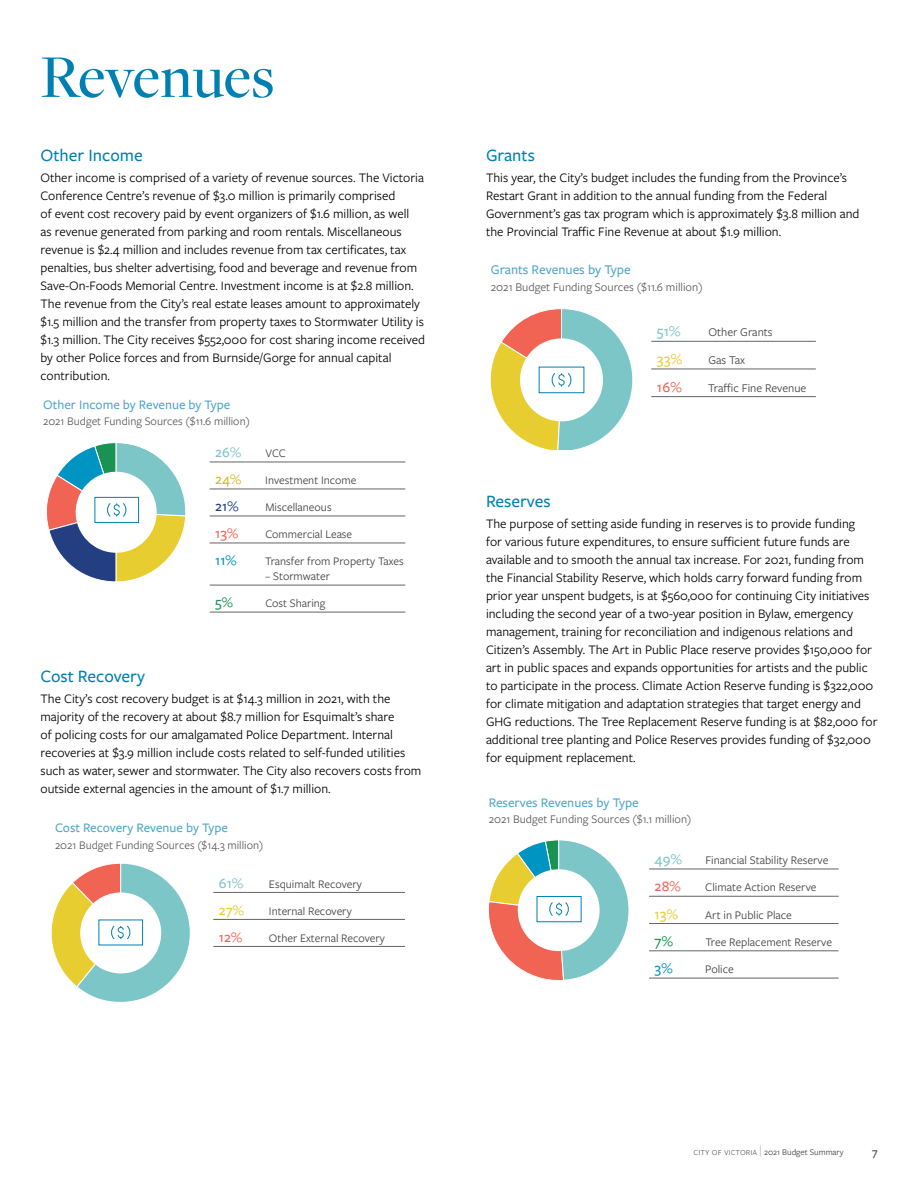
<style>
.page{position:relative;width:918px;height:1188px;background:#fff}
.page>*{position:absolute;margin:0;border:0;box-sizing:border-box;transform-origin:0 0}
.t1{font:500 63px "Freight Disp Pro";color:#007fb3}
.t2{font:500 18px "Freight Sans Pro";color:#007fb3}
.t3{font:500 15.3px "Freight Sans Pro";color:#7cc6c8}
.t4{font:500 15.3px "Freight Sans Pro";color:#e8cd31}
.t5{font:500 15.3px "Freight Sans Pro";color:#f16454}
.t6{font:500 15.15px "Freight Sans Pro";color:#7cc6c8}
.t7{font:500 15.15px "Freight Sans Pro";color:#f16454}
.t8{font:500 15.15px "Freight Sans Pro";color:#e8cd31}
.t9{font:500 15.15px "Freight Sans Pro";color:#1a9352}
.t10{font:500 15.15px "Freight Sans Pro";color:#0094c2}
.t11{font:500 15px "Freight Sans Pro";color:#7cc6c8}
.t12{font:500 15px "Freight Sans Pro";color:#f16454}
.t13{font:500 15px "Freight Sans Pro";color:#d2bb2d}
.t14{font:500 15px "Freight Sans Pro";color:#233e81}
.t15{font:500 15px "Freight Sans Pro";color:#0094c2}
.t16{font:500 15px "Freight Sans Pro";color:#e8cd31}
.t17{font:500 15px "Freight Sans Pro";color:#1a9352}
.t18{font:500 13.8px "Freight Sans Pro";color:rgb(0 127 179/.7)}
.t19{font:500 13.65px "Freight Sans Pro";color:rgb(0 127 179/.7)}
.t20{font:13.5px/18px "Freight Sans Pro";color:#000}
.t21{font:500 13.5px "Freight Sans Pro";color:rgb(0 127 179/.7)}
.t22{font:12.3px "Freight Sans Pro";color:#58595b}
.t23{font:12.3px "Freight Sans Pro";color:#414042}
.t24{font:12.15px "Freight Sans Pro";color:#414042}
.t25{font:12.15px "Freight Sans Pro";color:#58595b}
.t26{font:12px "Freight Sans Pro";color:#414042}
.t27{font:12px "Freight Sans Pro";color:#58595b}
.t28{font:500 12px "Freight Sans Pro";color:#414042}
.t29{font:9px "Freight Sans Pro";color:#414042}
.s1{font-weight:300;font-size:10.5px}
.s2{font-weight:300;font-size:12.15px;color:#939598}
</style>
<div class="page">
<hr style="left:210px;top:462px;width:195px;height:1px;background:#636466">
<hr style="left:210px;top:489px;width:195px;height:1px;background:#636466">
<hr style="left:210px;top:516px;width:195px;height:1px;background:#636466">
<hr style="left:210px;top:543px;width:195px;height:1px;background:#636466">
<hr style="left:210px;top:585px;width:195px;height:1px;background:#636466">
<hr style="left:210px;top:612px;width:195px;height:1px;background:#636466">
<svg style="left:46px;top:442px;width:140px;height:140px"></svg>
<hr style="left:213px;top:892px;width:192px;height:1px;background:#636466">
<hr style="left:213px;top:919px;width:192px;height:1px;background:#636466">
<hr style="left:213px;top:946px;width:192px;height:1px;background:#636466">
<svg style="left:51px;top:863px;width:139px;height:139px"></svg>
<hr style="left:651px;top:341px;width:165px;height:1px;background:#636466">
<hr style="left:651px;top:369px;width:165px;height:1px;background:#636466">
<hr style="left:651px;top:396px;width:165px;height:1px;background:#636466">
<svg style="left:490px;top:308px;width:143px;height:141px"></svg>
<hr style="left:649px;top:869px;width:190px;height:1px;background:#636466">
<hr style="left:649px;top:896px;width:190px;height:1px;background:#636466">
<hr style="left:649px;top:923px;width:190px;height:1px;background:#636466">
<hr style="left:649px;top:951px;width:190px;height:1px;background:#636466">
<hr style="left:649px;top:978px;width:190px;height:1px;background:#636466">
<svg style="left:488px;top:840px;width:141px;height:141px"></svg>
<h1 class="t1" style="left:40px;top:35px;width:236px">Revenues</h1>
<h2 class="t2" style="left:40px;top:143px;width:104px">Other Income</h2>
<p class="t20" style="left:40px;top:168px;width:386px">Other income is comprised of a variety of revenue sources. The Victoria Conference Centre’s revenue of $3.0 million is primarily comprised<br>of event cost recovery paid by event organizers of $1.6 million, as well<br>as revenue generated from parking and room rentals. Miscellaneous revenue is $2.4 million and includes revenue from tax certificates, tax penalties, bus shelter advertising, food and beverage and revenue from Save-On-Foods Memorial Centre. Investment income is at $2.8 million.<br>The revenue from the City’s real estate leases amount to approximately $1.5 million and the transfer from property taxes to Stormwater Utility is $1.3 million. The City receives $552,000 for cost sharing income received by other Police forces and from Burnside/Gorge for annual capital contribution.</p>
<p class="t21" style="left:43px;top:395px;width:189px">Other Income by Revenue by Type</p>
<p class="t27" style="left:43px;top:413px;width:208px">2021 Budget Funding Sources ($11.6 million)</p>
<p class="t11" style="left:215px;top:442px;width:28px">26%</p>
<p class="t26" style="left:265px;top:445px;width:22px">VCC</p>
<p class="t13" style="left:215px;top:469px;width:28px">24%</p>
<p class="t26" style="left:265px;top:472px;width:93px">Investment Income</p>
<p class="t14" style="left:215px;top:496px;width:25px">21%</p>
<p class="t26" style="left:265px;top:499px;width:68px">Miscellaneous</p>
<p class="t12" style="left:215px;top:523px;width:25px">13%</p>
<p class="t26" style="left:265px;top:526px;width:88px">Commercial Lease</p>
<p class="t15" style="left:215px;top:550px;width:23px">11%</p>
<p class="t26" style="left:265px;top:553px;width:140px">Transfer from Property Taxes</p>
<p class="t26" style="left:265px;top:568px;width:66px">– Stormwater</p>
<p class="t17" style="left:215px;top:592px;width:19px">5%</p>
<p class="t26" style="left:265px;top:595px;width:62px">Cost Sharing</p>
<h2 class="t2" style="left:40px;top:664px;width:106px">Cost Recovery</h2>
<p class="t20" style="left:40px;top:689px;width:382px">The City’s cost recovery budget is at $14.3 million in 2021, with the majority of the recovery at about $8.7 million for Esquimalt’s share<br>of policing costs for our amalgamated Police Department. Internal recoveries at $3.9 million include costs related to self-funded utilities such as water, sewer and stormwater. The City also recovers costs from outside external agencies in the amount of $1.7 million.</p>
<p class="t21" style="left:55px;top:819px;width:174px">Cost Recovery Revenue by Type</p>
<p class="t27" style="left:55px;top:837px;width:210px">2021 Budget Funding Sources ($14.3 million)</p>
<p class="t11" style="left:219px;top:873px;width:26px">61%</p>
<p class="t26" style="left:269px;top:876px;width:94px">Esquimalt Recovery</p>
<p class="t16" style="left:219px;top:900px;width:27px">27%</p>
<p class="t26" style="left:269px;top:903px;width:84px">Internal Recovery</p>
<p class="t12" style="left:219px;top:927px;width:25px">12%</p>
<p class="t26" style="left:269px;top:930px;width:118px">Other External Recovery</p>
<h2 class="t2" style="left:486px;top:143px;width:50px">Grants</h2>
<p class="t20" style="left:486px;top:168px;width:375px">This year, the City’s budget includes the funding from the Province’s Restart Grant in addition to the annual funding from the Federal Government’s gas tax program which is approximately $3.8 million and the Provincial Traffic Fine Revenue at about $1.9 million.</p>
<p class="t18" style="left:491px;top:260px;width:142px">Grants Revenues by Type</p>
<p class="t22" style="left:491px;top:279px;width:213px">2021 Budget Funding Sources ($11.6 million)</p>
<p class="t3" style="left:657px;top:321px;width:25px">51%</p>
<p class="t23" style="left:708px;top:324px;width:66px">Other Grants</p>
<p class="t4" style="left:657px;top:349px;width:27px">33%</p>
<p class="t23" style="left:708px;top:352px;width:38px">Gas Tax</p>
<p class="t5" style="left:657px;top:376px;width:26px">16%</p>
<p class="t23" style="left:708px;top:379px;width:100px">Traffic Fine Revenue</p>
<h2 class="t2" style="left:486px;top:489px;width:66px">Reserves</h2>
<p class="t20" style="left:486px;top:514px;width:393px">The purpose of setting aside funding in reserves is to provide funding<br>for various future expenditures, to ensure sufficient future funds are available and to smooth the annual tax increase. For 2021, funding from the Financial Stability Reserve, which holds carry forward funding from prior year unspent budgets, is at $560,000 for continuing City initiatives including the second year of a two-year position in Bylaw, emergency management, training for reconciliation and indigenous relations and Citizen’s Assembly. The Art in Public Place reserve provides $150,000 for art in public spaces and expands opportunities for artists and the public to participate in the process. Climate Action Reserve funding is $322,000 for climate mitigation and adaptation strategies that target energy and GHG reductions. The Tree Replacement Reserve funding is at $82,000 for additional tree planting and Police Reserves provides funding of $32,000 for equipment replacement.</p>
<p class="t19" style="left:489px;top:793px;width:152px">Reserves Revenues by Type</p>
<p class="t25" style="left:489px;top:811px;width:204px">2021 Budget Funding Sources ($1.1 million)</p>
<p class="t6" style="left:655px;top:849px;width:29px">49%</p>
<p class="t24" style="left:705px;top:852px;width:125px">Financial Stability Reserve</p>
<p class="t7" style="left:655px;top:876px;width:28px">28%</p>
<p class="t24" style="left:705px;top:879px;width:113px">Climate Action Reserve</p>
<p class="t8" style="left:655px;top:904px;width:25px">13%</p>
<p class="t24" style="left:705px;top:907px;width:88px">Art in Public Place</p>
<p class="t9" style="left:655px;top:931px;width:20px">7%</p>
<p class="t24" style="left:705px;top:934px;width:128px">Tree Replacement Reserve</p>
<p class="t10" style="left:655px;top:958px;width:19px">3%</p>
<p class="t24" style="left:705px;top:961px;width:30px">Police</p>
<p class="t29" style="left:694px;top:1146px;width:152px"><span class="s1">city of victoria</span> <span class="s2">|</span> 2021 Budget Summary</p>
<p class="t28" style="left:872px;top:1144px;width:7px">7</p>
</div>
